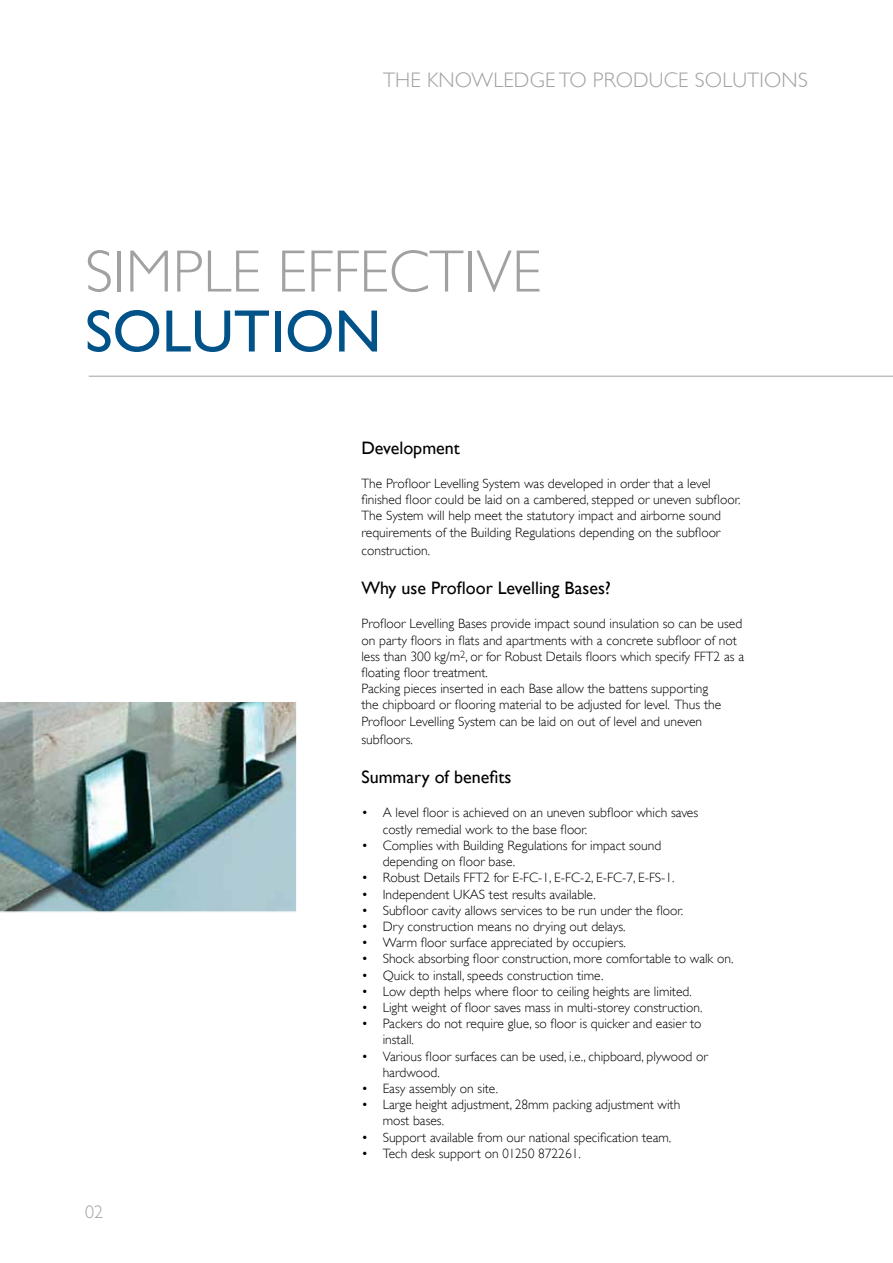
<style>
.page{position:relative;width:893px;height:1263px;background:#fff}
.page>*{position:absolute;margin:0;border:0;box-sizing:border-box;transform-origin:0 0}
.t1{font:300 60px "Gill Sans";color:#a1a1a4}
.t2{font:60px "Gill Sans";color:#005288}
.t3{font:300 21px "Gill Sans";letter-spacing:.01em;color:#a1a1a4}
.t4{font:18px "Gill Sans";color:#000}
.t5{font:300 18px "Gill Sans";color:#a1a1a4}
.t6{font:300 13.5px/16.2px "Gill Sans";color:#000}
</style>
<div class="page">
<hr style="left:89px;top:376px;width:804px;height:1px;background:#a1a1a4">
<img style="left:0;top:702px;width:297px;height:211px">
<h2 class="t3" style="left:383px;top:67px;width:426px">THE KNOWLEDGE TO PRODUCE SOLUTIONS</h2>
<h1 class="t1" style="left:85px;top:236px;width:458px">SIMPLE EFFECTIVE</h1>
<h1 class="t2" style="left:85px;top:296px;width:298px">SOLUTION</h1>
<h3 class="t5" style="left:85px;top:1201px;width:19px">02</h3>
<h3 class="t4" style="left:361px;top:437px;width:100px">Development</h3>
<p class="t6" style="left:361px;top:475px;width:380px">The Profloor Levelling System was developed in order that a level finished floor could be laid on a cambered, stepped or uneven subfloor.<br>The System will help meet the statutory impact and airborne sound requirements of the Building Regulations depending on the subfloor</p>
<p class="t6" style="left:361px;top:542px;width:70px">construction.</p>
<h3 class="t4" style="left:361px;top:578px;width:251px">Why use Profloor Levelling Bases?</h3>
<p class="t6" style="left:361px;top:616px;width:384px">Profloor Levelling Bases provide impact sound insulation so can be used on party floors in flats and apartments with a concrete subfloor of not less than 300 kg/m<sup>2</sup>, or for Robust Details floors which specify FFT2 as a floating floor treatment.<br>Packing pieces inserted in each Base allow the battens supporting<br>the chipboard or flooring material to be adjusted for level. Thus the Profloor Levelling System can be laid on out of level and uneven</p>
<p class="t6" style="left:361px;top:731px;width:53px">subfloors.</p>
<h3 class="t4" style="left:361px;top:767px;width:151px">Summary of benefits</h3>
<p class="t6" style="left:383px;top:805px;width:317px;text-indent:-21px">• A level floor is achieved on an uneven subfloor which saves costly remedial work to the base floor.</p>
<p class="t6" style="left:383px;top:837px;width:280px;text-indent:-21px">• Complies with Building Regulations for impact sound depending on floor base.</p>
<p class="t6" style="left:361px;top:870px;width:315px">• Robust Details FFT2 for E-FC-1, E-FC-2, E-FC-7, E-FS-1.</p>
<p class="t6" style="left:361px;top:886px;width:236px">• Independent UKAS test results available.</p>
<p class="t6" style="left:361px;top:902px;width:323px">• Subfloor cavity allows services to be run under the floor.</p>
<p class="t6" style="left:361px;top:918px;width:266px">• Dry construction means no drying out delays.</p>
<p class="t6" style="left:361px;top:934px;width:266px">• Warm floor surface appreciated by occupiers.</p>
<p class="t6" style="left:361px;top:951px;width:374px">• Shock absorbing floor construction, more comfortable to walk on.</p>
<p class="t6" style="left:361px;top:967px;width:243px">• Quick to install, speeds construction time.</p>
<p class="t6" style="left:361px;top:983px;width:332px">• Low depth helps where floor to ceiling heights are limited.</p>
<p class="t6" style="left:361px;top:999px;width:343px">• Light weight of floor saves mass in multi-storey construction.</p>
<p class="t6" style="left:383px;top:1015px;width:320px;text-indent:-21px">• Packers do not require glue, so floor is quicker and easier to install.</p>
<p class="t6" style="left:383px;top:1048px;width:327px;text-indent:-21px">• Various floor surfaces can be used, i.e., chipboard, plywood or hardwood.</p>
<p class="t6" style="left:361px;top:1080px;width:138px">• Easy assembly on site.</p>
<p class="t6" style="left:383px;top:1096px;width:299px;text-indent:-21px">• Large height adjustment, 28mm packing adjustment with most bases.</p>
<p class="t6" style="left:361px;top:1129px;width:311px">• Support available from our national specification team.</p>
<p class="t6" style="left:361px;top:1145px;width:221px">• Tech desk support on 01250 872261.</p>
</div>
